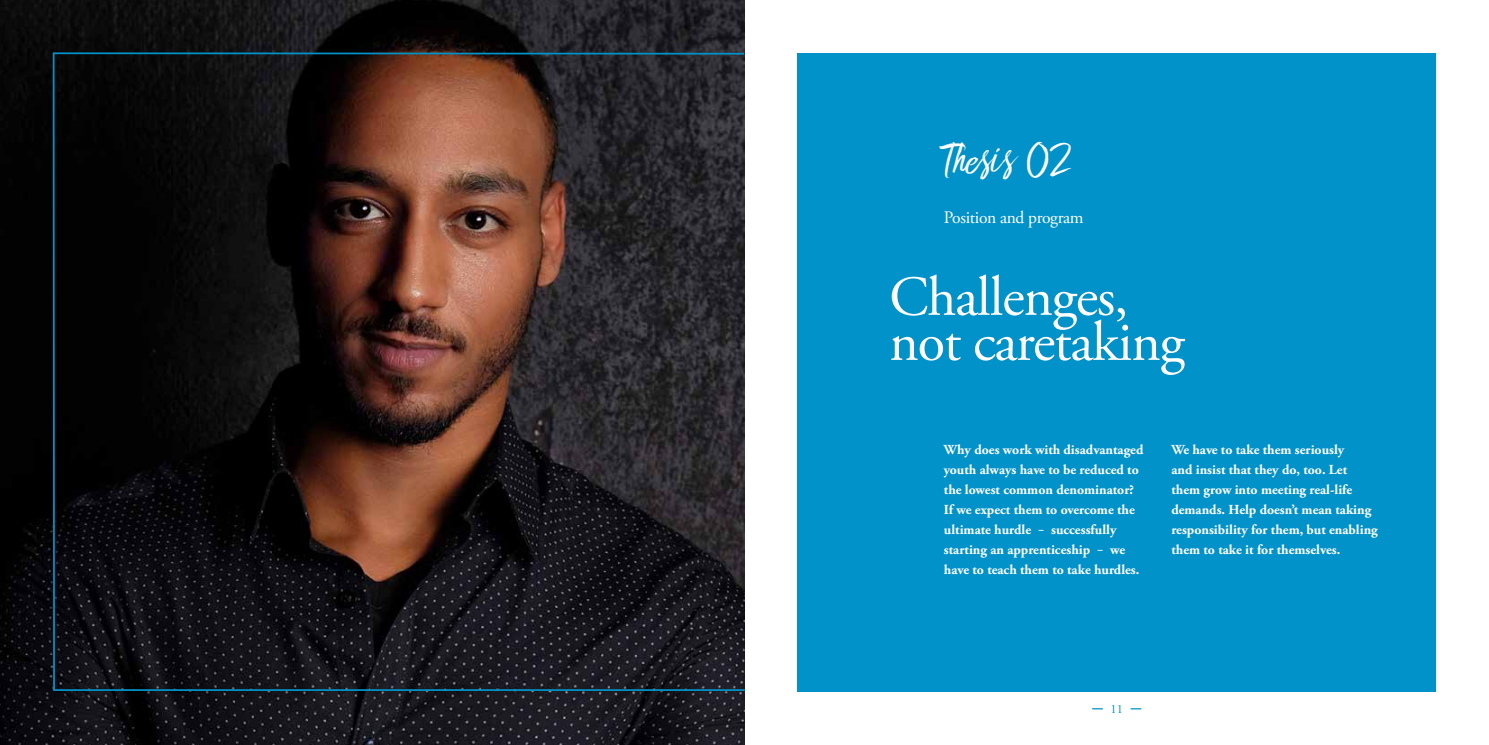
<style>
.page{position:relative;width:1489px;height:745px;background:#fff}
.page>*{position:absolute;margin:0;border:0;box-sizing:border-box;transform-origin:0 0}
.t1{font:56.25px/45px "Adobe Garamond Pro";letter-spacing:-.02em;color:#fff}
.t2{font:43.75px "Bringshoot";color:#fff}
.t3{font:17.5px "Adobe Garamond Pro";letter-spacing:-.02em;color:#fff}
.t4{font:700 13.75px/20px "Adobe Garamond Pro";color:#fff}
.t5{font:12.5px "Adobe Garamond Pro";color:#0092c8}
.s1{font-family:"Neutraface Text";font-weight:400}
</style>
<div class="page">
<div style="left:797px;top:53px;width:638px;height:638px;background:#0092c8"></div>
<img style="left:0;top:0;width:744px;height:744px">
<svg style="left:52px;top:51px;width:693px;height:640px;background:#2b201e"></svg>
<h2 class="t2" style="left:943px;top:135px;width:130px">Thesis 02</h2>
<p class="t3" style="left:943px;top:207px;width:141px">Position and program</p>
<h1 class="t1" style="left:889px;top:276px;width:297px">Challenges, not caretaking</h1>
<p class="t4" style="left:943px;top:439px;width:201px">Why does work with disadvantaged youth always have to be reduced to the lowest common denominator?<br>If we expect them to overcome the ultimate hurdle <span class="s1">–</span> successfully starting an apprenticeship <span class="s1">–</span> we have to teach them to take hurdles.</p>
<p class="t4" style="left:1171px;top:439px;width:208px">We have to take them seriously<br>and insist that they do, too. Let them grow into meeting real-life demands. Help doesn’t mean taking responsibility for them, but enabling them to take it for themselves.</p>
<p class="t5" style="left:1110px;top:701px;width:14px">11</p>
</div>
